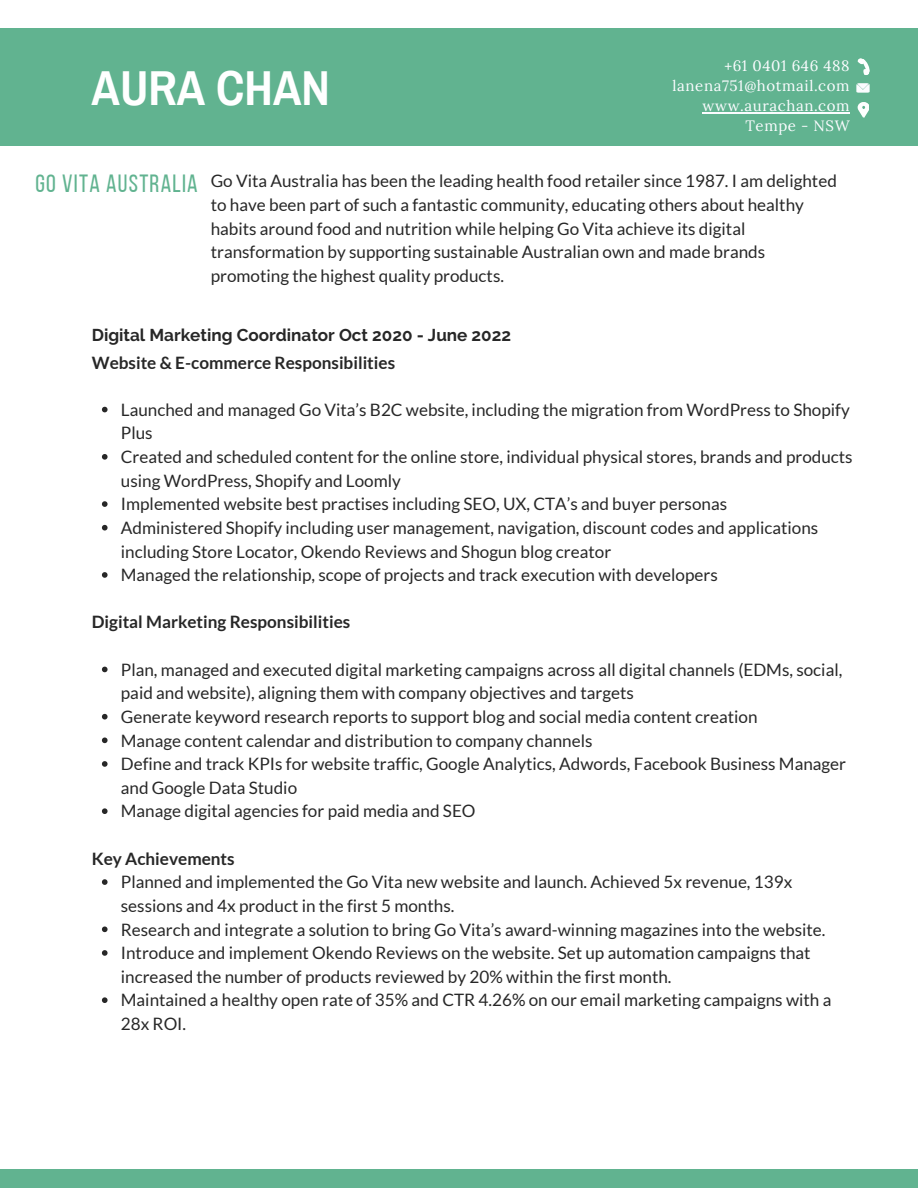
<style>
.page{position:relative;width:918px;height:1188px;background:#fff}
.page>*{position:absolute;margin:0;border:0;box-sizing:border-box;transform-origin:0 0}
.t1{font:700 48px "Archivo Narrow";color:#fff}
.t2{font:24.9px "Bebas Neue";letter-spacing:.05em;color:#61b390}
.t3{font:17.1px/23.7px "Lato";color:#272727}
.t4{font:700 17.1px "Lato";color:#272727}
.t5{font:700 17.1px "Raleway";color:#272727}
.t6{font:15px/20.1px "Lora";letter-spacing:.04em;color:#fbfcff;text-align:right}
</style>
<div class="page">
<div style="left:0;top:28px;width:918px;height:117px;background:#61b390"></div>
<div style="left:0;top:1169px;width:918px;height:19px;background:#61b390"></div>
<svg style="left:102px;top:407px;width:6px;height:5px"></svg>
<svg style="left:102px;top:454px;width:6px;height:6px"></svg>
<svg style="left:102px;top:501px;width:6px;height:6px"></svg>
<svg style="left:102px;top:525px;width:6px;height:6px"></svg>
<svg style="left:102px;top:572px;width:6px;height:6px"></svg>
<svg style="left:102px;top:667px;width:6px;height:5px"></svg>
<svg style="left:102px;top:714px;width:6px;height:6px"></svg>
<svg style="left:102px;top:738px;width:6px;height:5px"></svg>
<svg style="left:102px;top:761px;width:6px;height:6px"></svg>
<svg style="left:102px;top:808px;width:6px;height:6px"></svg>
<svg style="left:102px;top:879px;width:6px;height:6px"></svg>
<svg style="left:102px;top:927px;width:6px;height:5px"></svg>
<svg style="left:102px;top:950px;width:6px;height:6px"></svg>
<svg style="left:102px;top:997px;width:6px;height:6px"></svg>
<svg style="left:858px;top:102px;width:11px;height:16px"></svg>
<svg style="left:857px;top:58px;width:13px;height:17px"></svg>
<svg style="left:856px;top:83px;width:14px;height:9px"></svg>
<hr style="left:702px;top:112px;width:148px;height:1px;background:#fbfcff">
<h1 class="t1" style="left:92px;top:63px;width:240px">AURA CHAN</h1>
<p class="t6" style="left:673px;top:56px;width:179px">+61 0401 646 488 lanena751@hotmail.com www.aurachan.com<br>Tempe - NSW</p>
<h2 class="t2" style="left:35px;top:173px;width:164px">GO VITA AUSTRALIA</h2>
<p class="t3" style="left:211px;top:169px;width:628px">Go Vita Australia has been the leading health food retailer since 1987. I am delighted to have been part of such a fantastic community, educating others about healthy habits around food and nutrition while helping Go Vita achieve its digital transformation by supporting sustainable Australian own and made brands promoting the highest quality products.</p>
<p class="t5" style="left:92px;top:325px;width:421px">Digital Marketing Coordinator Oct 2020 - June 2022</p>
<p class="t4" style="left:92px;top:352px;width:305px">Website &amp; E-commerce Responsibilities</p>
<p class="t3" style="left:121px;top:397px;width:733px">Launched and managed Go Vita’s B2C website, including the migration from WordPress to Shopify Plus<br>Created and scheduled content for the online store, individual physical stores, brands and products using WordPress, Shopify and Loomly<br>Implemented website best practises including SEO, UX, CTA’s and buyer personas<br>Administered Shopify including user management, navigation, discount codes and applications including Store Locator, Okendo Reviews and Shogun blog creator<br>Managed the relationship, scope of projects and track execution with developers</p>
<p class="t4" style="left:92px;top:612px;width:260px">Digital Marketing Responsibilities</p>
<p class="t3" style="left:121px;top:657px;width:727px">Plan, managed and executed digital marketing campaigns across all digital channels (EDMs, social, paid and website), aligning them with company objectives and targets<br>Generate keyword research reports to support blog and social media content creation<br>Manage content calendar and distribution to company channels<br>Define and track KPIs for website traffic, Google Analytics, Adwords, Facebook Business Manager and Google Data Studio<br>Manage digital agencies for paid media and SEO</p>
<p class="t4" style="left:92px;top:848px;width:144px">Key Achievements</p>
<p class="t3" style="left:121px;top:870px;width:712px">Planned and implemented the Go Vita new website and launch. Achieved 5x revenue, 139x sessions and 4x product in the first 5 months.<br>Research and integrate a solution to bring Go Vita’s award-winning magazines into the website.<br>Introduce and implement Okendo Reviews on the website. Set up automation campaigns that increased the number of products reviewed by 20% within the first month.<br>Maintained a healthy open rate of 35% and CTR 4.26% on our email marketing campaigns with a 28x ROI.</p>
</div>
